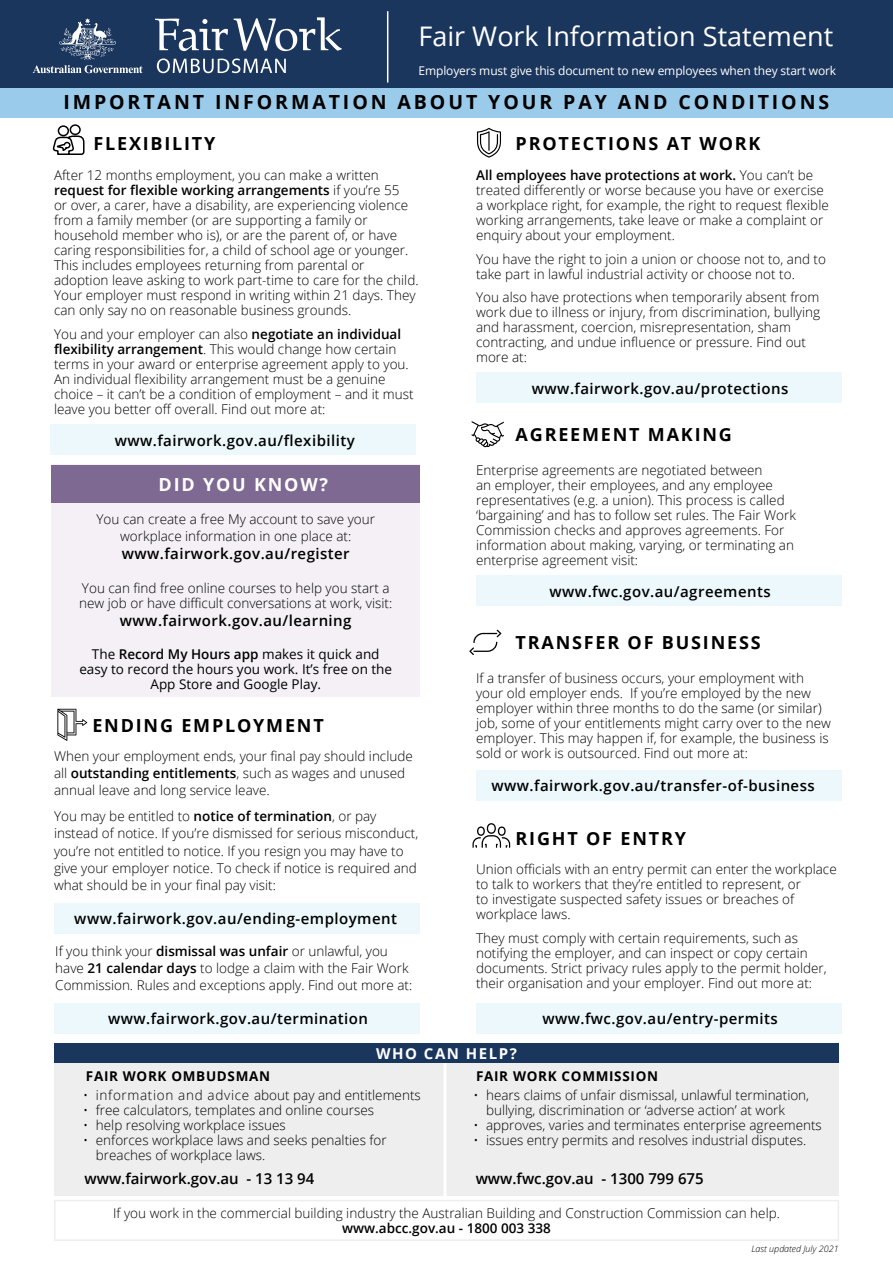
<style>
.page{position:relative;width:893px;height:1263px;background:#fff}
.page>*{position:absolute;margin:0;border:0;box-sizing:border-box;transform-origin:0 0}
.Line_1{font:27px "Open Sans";color:#fff}
.t1{font:700 19.5px "Open Sans";letter-spacing:.15em;color:#000}
.t2{font:700 18px "Open Sans";letter-spacing:.1em;color:#000}
.t3{font:700 18px "Open Sans";letter-spacing:.1em;color:#fff}
.t4{font:600 15px "Open Sans";letter-spacing:.03em;color:#000}
.t5{font:600 15px "Open Sans";color:#000}
.t6{font:700 15px "Open Sans";letter-spacing:.1em;color:#fff}
.t7{font:300 13.5px/15px "Open Sans";color:#000}
.t8{font:13.5px "Open Sans";color:#000}
.t9{font:700 13.5px "Open Sans";letter-spacing:.05em;color:#000}
.t10{font:600 13.5px "Open Sans";color:#000}
.t11{font:12px "Open Sans";letter-spacing:-.01em;color:#fff}
.t12{font:italic 300 9px "Open Sans";color:#000}
.s1{font-weight:600}
</style>
<div class="page">
<div style="left:54px;top:1063px;width:785px;height:133px;background:#efeeef"></div>
<div style="left:51px;top:425px;width:365px;height:30px;background:#ecf8fc"></div>
<div style="left:54px;top:1200px;width:785px;height:41px;border:2px solid #efeeef"></div>
<div style="left:51px;top:464px;width:369px;height:233px;background:#f4f0f6"></div>
<div style="left:51px;top:465px;width:368px;height:37px;background:#7d6991"></div>
<div style="left:54px;top:903px;width:366px;height:31px;background:#ecf8fc"></div>
<div style="left:54px;top:1003px;width:366px;height:30px;background:#ecf8fc"></div>
<div style="left:476px;top:373px;width:366px;height:30px;background:#ecf8fc"></div>
<div style="left:476px;top:576px;width:366px;height:30px;background:#ecf8fc"></div>
<div style="left:476px;top:770px;width:366px;height:30px;background:#ecf8fc"></div>
<div style="left:476px;top:1003px;width:366px;height:30px;background:#ecf8fc"></div>
<hr style="left:443px;top:1063px;width:3px;height:133px;background:#fff">
<div style="left:54px;top:1043px;width:785px;height:20px;background:#1b365d"></div>
<svg style="left:52px;top:124px;width:33px;height:31px"></svg>
<svg style="left:477px;top:128px;width:24px;height:30px"></svg>
<svg style="left:57px;top:709px;width:30px;height:32px"></svg>
<svg style="left:472px;top:823px;width:38px;height:25px"></svg>
<svg style="left:472px;top:421px;width:32px;height:26px"></svg>
<svg style="left:469px;top:630px;width:32px;height:25px"></svg>
<div style="left:0;top:0;width:893px;height:88px;background:#1b365d"></div>
<svg style="left:33px;top:18px;width:110px;height:55px"></svg>
<svg style="left:155px;top:19px;width:73px;height:32px"></svg>
<svg style="left:234px;top:17px;width:108px;height:34px"></svg>
<svg style="left:157px;top:58px;width:129px;height:15px"></svg>
<hr style="left:387px;top:11px;width:1px;height:72px;background:#fff">
<div style="left:0;top:88px;width:893px;height:29px;background:#9bcbeb"></div>
<p class="Line_1" style="left:418px;top:18px;width:416px">Fair Work Information Statement</p>
<p class="t11" style="left:418px;top:62px;width:419px">Employers must give this document to new employees when they start work</p>
<h2 class="t1" style="left:63px;top:88px;width:767px">IMPORTANT INFORMATION ABOUT YOUR PAY AND CONDITIONS</h2>
<h2 class="t2" style="left:93px;top:130px;width:123px">FLEXIBILITY</h2>
<p class="t7" style="left:54px;top:167px;width:366px">After 12 months employment, you can make a written <span class="s1">request for flexible working arrangements</span> if you’re 55<br>or over, a carer, have a disability, are experiencing violence from a family member (or are supporting a family or household member who is), or are the parent of, or have caring responsibilities for, a child of school age or younger.<br>This includes employees returning from parental or adoption leave asking to work part-time to care for the child.<br>Your employer must respond in writing within 21 days. They can only say no on reasonable business grounds.</p>
<p class="t7" style="left:54px;top:326px;width:361px">You and your employer can also <span class="s1">negotiate an individual flexibility arrangement</span>. This would change how certain terms in your award or enterprise agreement apply to you.<br>An individual flexibility arrangement must be a genuine choice – it can’t be a condition of employment – and it must leave you better off overall. Find out more at:</p>
<p class="t4" style="left:115px;top:430px;width:242px">www.fairwork.gov.au/flexibility</p>
<p class="t3" style="left:159px;top:471px;width:171px">DID YOU KNOW?</p>
<p class="t7" style="left:96px;top:511px;width:280px;line-height:16.5px;text-align:center">You can create a free My account to save your workplace information in one place at:</p>
<p class="t4" style="left:122px;top:543px;width:230px">www.fairwork.gov.au/register</p>
<p class="t7" style="left:79px;top:581px;width:314px">You can find free online courses to help you start a new job or have difficult conversations at work, visit:</p>
<p class="t4" style="left:120px;top:611px;width:233px">www.fairwork.gov.au/learning</p>
<p class="t8" style="left:92px;top:644px;width:289px">The <span class="s1">Record My Hours app</span> makes it quick and</p>
<p class="t8" style="left:150px;top:674px;width:172px">App Store and Google Play.</p>
<p class="t8" style="left:79px;top:659px;width:314px">easy to record the hours you work. It’s free on the</p>
<h2 class="t2" style="left:92px;top:713px;width:233px">ENDING EMPLOYMENT</h2>
<p class="t7" style="left:54px;top:747px;width:360px;line-height:17.2px">When your employment ends, your final pay should include all <span class="s1">outstanding entitlements</span>, such as wages and unused annual leave and long service leave.</p>
<p class="t7" style="left:54px;top:807px;width:366px;line-height:17.2px">You may be entitled to <span class="s1">notice of termination</span>, or pay instead of notice. If you’re dismissed for serious misconduct, you’re not entitled to notice. If you resign you may have to give your employer notice. To check if notice is required and what should be in your final pay visit:</p>
<p class="t4" style="left:74px;top:908px;width:324px">www.fairwork.gov.au/ending-employment</p>
<p class="t7" style="left:55px;top:942px;width:358px;line-height:17.2px">If you think your <span class="s1">dismissal was unfair</span> or unlawful, you have <span class="s1">21 calendar days</span> to lodge a claim with the Fair Work<br>Commission. Rules and exceptions apply. Find out more at:</p>
<p class="t4" style="left:108px;top:1008px;width:261px">www.fairwork.gov.au/termination</p>
<h2 class="t2" style="left:516px;top:130px;width:246px">PROTECTIONS AT WORK</h2>
<p class="t7" style="left:476px;top:167px;width:354px"><span class="s1">All employees have protections at work.</span> You can’t be treated differently or worse because you have or exercise a workplace right, for example, the right to request flexible working arrangements, take leave or make a complaint or enquiry about your employment.</p>
<p class="t7" style="left:476px;top:251px;width:351px">You have the right to join a union or choose not to, and to take part in lawful industrial activity or choose not to.</p>
<p class="t7" style="left:476px;top:289px;width:346px">You also have protections when temporarily absent from work due to illness or injury, from discrimination, bullying and harassment, coercion, misrepresentation, sham contracting, and undue influence or pressure. Find out more at:</p>
<p class="t4" style="left:532px;top:378px;width:258px">www.fairwork.gov.au/protections</p>
<h2 class="t2" style="left:516px;top:421px;width:218px">AGREEMENT MAKING</h2>
<p class="t7" style="left:476px;top:462px;width:321px">Enterprise agreements are negotiated between<br>an employer, their employees, and any employee representatives (e.g. a union). This process is called ‘bargaining’ and has to follow set rules. The Fair Work Commission checks and approves agreements. For information about making, varying, or terminating an enterprise agreement visit:</p>
<p class="t4" style="left:550px;top:581px;width:223px">www.fwc.gov.au/agreements</p>
<h2 class="t2" style="left:516px;top:630px;width:247px">TRANSFER OF BUSINESS</h2>
<p class="t7" style="left:476px;top:670px;width:356px">If a transfer of business occurs, your employment with your old employer ends. If you’re employed by the new employer within three months to do the same (or similar) job, some of your entitlements might carry over to the new employer. This may happen if, for example, the business is sold or work is outsourced. Find out more at:</p>
<p class="t4" style="left:491px;top:775px;width:325px">www.fairwork.gov.au/transfer-of-business</p>
<h2 class="t2" style="left:516px;top:826px;width:172px">RIGHT OF ENTRY</h2>
<p class="t7" style="left:476px;top:861px;width:362px">Union officials with an entry permit can enter the workplace to talk to workers that they’re entitled to represent, or<br>to investigate suspected safety issues or breaches of workplace laws.</p>
<p class="t7" style="left:476px;top:930px;width:352px">They must comply with certain requirements, such as notifying the employer, and can inspect or copy certain documents. Strict privacy rules apply to the permit holder, their organisation and your employer. Find out more at:</p>
<p class="t4" style="left:542px;top:1008px;width:237px">www.fwc.gov.au/entry-permits</p>
<p class="t9" style="left:86px;top:1067px;width:186px">FAIR WORK OMBUDSMAN</p>
<h2 class="t6" style="left:376px;top:1042px;width:142px">WHO CAN HELP?</h2>
<p class="t9" style="left:476px;top:1067px;width:183px">FAIR WORK COMMISSION</p>
<p class="t7" style="left:83px;top:1087px;width:339px">• information and advice about pay and entitlements</p>
<p class="t7" style="left:83px;top:1102px;width:292px">• free calculators, templates and online courses</p>
<p class="t7" style="left:83px;top:1117px;width:204px">• help resolving workplace issues</p>
<p class="t7" style="left:96px;top:1132px;width:292px;text-indent:-13px">• enforces workplace laws and seeks penalties for breaches of workplace laws.</p>
<p class="t7" style="left:486px;top:1087px;width:325px;text-indent:-13px">• hears claims of unfair dismissal, unlawful termination, bullying, discrimination or ‘adverse action’ at work</p>
<p class="t7" style="left:473px;top:1117px;width:350px">• approves, varies and terminates enterprise agreements</p>
<p class="t7" style="left:473px;top:1132px;width:335px">• issues entry permits and resolves industrial disputes.</p>
<p class="t5" style="left:85px;top:1168px;width:231px">www.fairwork.gov.au - 13 13 94</p>
<p class="t5" style="left:476px;top:1168px;width:229px">www.fwc.gov.au - 1300 799 675</p>
<p class="t7" style="left:113px;top:1205px;width:668px">If you work in the commercial building industry the Australian Building and Construction Commission can help.</p>
<p class="t10" style="left:342px;top:1219px;width:210px">www.abcc.gov.au - 1800 003 338</p>
<p class="t12" style="left:751px;top:1242px;width:89px">Last updated July 2021</p>
</div>
